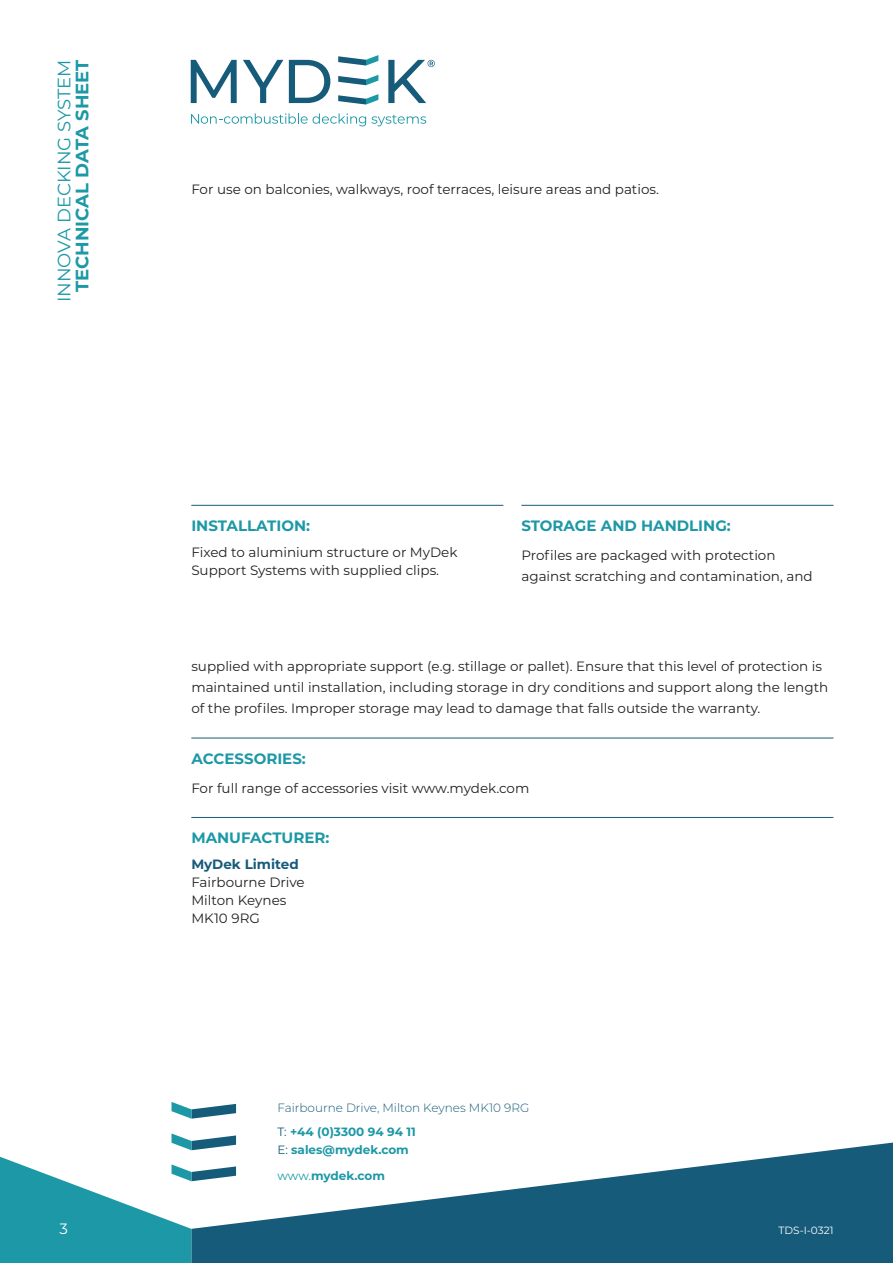
<style>
.page{position:relative;width:893px;height:1263px;background:#fff}
.page>*{position:absolute;margin:0;border:0;box-sizing:border-box;transform-origin:0 0}
.t1{font:18px "Montserrat";color:#1c98a6}
.t2{font:700 18px "Montserrat";color:#1c98a6}
.Tech_head{font:700 15px "Montserrat";color:#1c98a6}
.t3{font:15px "Montserrat";color:#fff}
.Body_text{font:13.5px/21px "Montserrat";color:#231f20}
.Tech_spec_2_col{font:13.5px/18px "Montserrat";color:#231f20}
.t4{font:300 12px/24px "Montserrat";color:#165b79}
.t5{font:700 12px/26.2px "Montserrat";color:#1c98a6}
.t6{font:10.5px "Montserrat";color:#fff}
.s1{font-weight:700;color:#165b79}
.s2{font-weight:400}
.s3{font-weight:700;color:#1c98a6}
.s4{font-weight:400;color:#165b79}
</style>
<div class="page">
<svg style="left:191px;top:60px;width:46px;height:43px"></svg>
<svg style="left:243px;top:60px;width:40px;height:43px"></svg>
<svg style="left:289px;top:60px;width:41px;height:43px"></svg>
<svg style="left:388px;top:60px;width:47px;height:43px"></svg>
<svg style="left:338px;top:94px;width:40px;height:11px"></svg>
<svg style="left:338px;top:75px;width:40px;height:10px"></svg>
<svg style="left:338px;top:55px;width:40px;height:11px"></svg>
<svg style="left:191px;top:113px;width:235px;height:13px"></svg>
<svg style="left:0;top:1133px;width:191px;height:130px"></svg>
<svg style="left:172px;top:1102px;width:64px;height:17px"></svg>
<svg style="left:191px;top:1135px;width:702px;height:128px;fill:#165b79"></svg>
<hr style="left:191px;top:505px;width:312px;height:1px;background:#165b79">
<hr style="left:521px;top:505px;width:312px;height:1px;background:#165b79">
<hr style="left:191px;top:738px;width:642px;height:1px;background:#165b79">
<hr style="left:191px;top:817px;width:642px;height:1px;background:#165b79">
<h1 class="t1" style="left:52px;top:302px;width:244px;rotate:-90deg">INNOVA DECKING SYSTEM</h1>
<h1 class="t2" style="left:69px;top:292px;width:234px;rotate:-90deg">TECHNICAL DATA SHEET</h1>
<p class="t3" style="left:60px;top:1218px;width:10px">3</p>
<p class="Tech_spec_2_col" style="left:191px;top:180px;width:469px">For use on balconies, walkways, roof terraces, leisure areas and patios.</p>
<p class="Tech_head" style="left:191px;top:515px;width:120px">INSTALLATION:</p>
<p class="Tech_spec_2_col" style="left:191px;top:543px;width:268px">Fixed to aluminium structure or MyDek<br>Support Systems with supplied clips.</p>
<p class="Tech_head" style="left:521px;top:515px;width:211px">STORAGE AND HANDLING:</p>
<p class="Body_text" style="left:521px;top:544px;width:293px">Profiles are packaged with protection against scratching and contamination, and</p>
<p class="Body_text" style="left:191px;top:655px;width:638px">supplied with appropriate support (e.g. stillage or pallet). Ensure that this level of protection is maintained until installation, including storage in dry conditions and support along the length of the profiles. Improper storage may lead to damage that falls outside the warranty.</p>
<p class="Tech_head" style="left:191px;top:748px;width:116px">ACCESSORIES:</p>
<p class="Body_text" style="left:191px;top:777px;width:339px">For full range of accessories visit www.mydek.com</p>
<p class="Tech_head" style="left:191px;top:827px;width:140px">MANUFACTURER:</p>
<p class="Tech_spec_2_col" style="left:191px;top:855px;width:115px"><span class="s1">MyDek Limited<br></span>Fairbourne Drive<br>Milton Keynes<br>MK10 9RG</p>
<p class="t4" style="left:277px;top:1095px;width:253px">Fairbourne Drive, Milton Keynes MK10 9RG<br><span class="s2">T:</span> <span class="s3">+44 (0)3300 94 94 11</span></p>
<p class="t5" style="left:277px;top:1136px;width:133px"><span class="s4">E:</span> sales@mydek.com <span class="s2">www.</span>mydek.com</p>
<p class="t6" style="left:778px;top:1223px;width:57px">TDS-I-0321</p>
</div>
